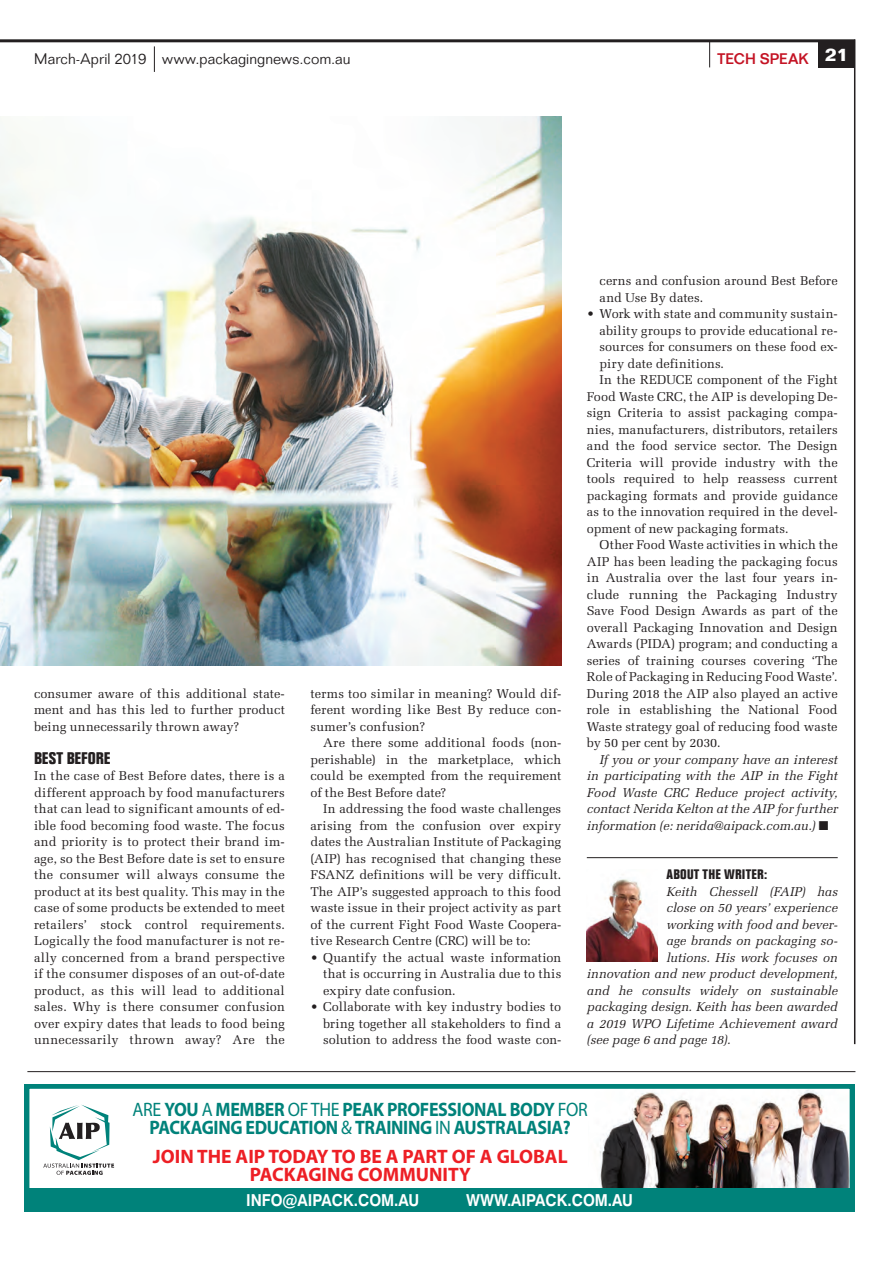
<style>
.page{position:relative;width:893px;height:1263px;background:#fff}
.page>*{position:absolute;margin:0;border:0;box-sizing:border-box;transform-origin:0 0}
.t1{font:700 19.5px/18px "Myriad Pro";letter-spacing:-.02em;color:#00827a;text-align:center;scale:.92 1}
.t2{font:700 19.5px/18px "Myriad Pro";color:#ed1f25;text-align:center}
.t3{font:700 18px "Folio Std";color:#fff}
.t4{font:700 16.5px "Swiss 721 BT";color:#fff;scale:.91 1}
.t5{font:700 condensed 16.5px "Folio Std";letter-spacing:-.005em;color:#231f20;scale:1.1 1}
.t6{font:300 15px "Folio Std";letter-spacing:.005em;color:#231f20}
.t7{font:500 15px "Folio Std";letter-spacing:.01em;color:#c41324}
.t8{font:700 condensed 13.5px "Folio Std";letter-spacing:.02em;color:#231f20;scale:1.1 1}
.t9{font:12.75px/16.5px "Melior LT Std";letter-spacing:.01em;color:#231f20;text-align:justify}
.t10{font:italic 12.75px "Melior LT Std";color:#231f20}
.t11{font:12.75px "Melior LT Std";letter-spacing:.03em;color:#231f20}
.s1{font-weight:400}
</style>
<div class="page">
<hr style="left:0;top:39px;width:855px;height:3px;background:#231f20">
<div style="left:819px;top:41px;width:36px;height:27px;background:#231f20"></div>
<img style="left:0;top:117px;width:561px;height:548px">
<svg style="left:154px;top:46px;width:1px;height:26px"></svg>
<svg style="left:709px;top:42px;width:1px;height:25px"></svg>
<svg style="left:25px;top:1084px;width:829px;height:104px"></svg>
<div style="left:25px;top:1188px;width:829px;height:24px;background:#00827a"></div>
<svg style="left:43px;top:1104px;width:71px;height:71px"></svg>
<hr style="left:854px;top:39px;width:1px;height:1005px;background:#231f20">
<hr style="left:27px;top:1071px;width:828px;height:1px;background:#231f20">
<hr style="left:587px;top:857px;width:251px;height:1px;background:#231f20">
<img style="left:587px;top:879px;width:71px;height:82px">
<p class="t6" style="left:34px;top:50px;width:318px">March-April 2019 www.packagingnews.com.au</p>
<p class="t7" style="left:717px;top:50px;width:92px">TECH SPEAK</p>
<p class="t3" style="left:825px;top:43px;width:25px">21</p>
<p class="t9" style="left:34px;top:685px;width:252px">consumer aware of this additional state&shy;ment and has this led to further product being unnecessarily thrown away?</p>
<p class="t5" style="left:34px;top:749px;width:71px">BEST BEFORE</p>
<p class="t9" style="left:34px;top:767px;width:252px">In the case of Best Before dates, there is a different approach by food manufacturers that can lead to significant amounts of ed&shy;ible food becoming food waste. The focus and priority is to protect their brand im&shy;age, so the Best Before date is set to ensure the consumer will always consume the product at its best quality. This may in the case of some products be extended to meet retailers’ stock control requirements.<br>Logically the food manufacturer is not re&shy;ally concerned from a brand perspective if the consumer disposes of an out-of-date product, as this will lead to additional sales. Why is there consumer confusion over expiry dates that leads to food being unnecessarily thrown away? Are the</p>
<p class="t11" style="left:310px;top:686px;width:252px">terms too similar in meaning? Would dif-</p>
<p class="t9" style="left:310px;top:701px;width:252px">ferent wording like Best By reduce con-</p>
<p class="t9" style="left:310px;top:718px;width:116px">sumer’s confusion?</p>
<p class="t9" style="left:323px;top:734px;width:240px">Are there some additional foods (non-</p>
<p class="t9" style="left:310px;top:751px;width:252px">perishable) in the marketplace, which</p>
<p class="t9" style="left:310px;top:767px;width:252px">could be exempted from the requirement</p>
<p class="t9" style="left:310px;top:784px;width:137px">of the Best Before date?</p>
<p class="t9" style="left:323px;top:800px;width:240px">In addressing the food waste challenges</p>
<p class="t9" style="left:310px;top:817px;width:252px">arising from the confusion over expiry</p>
<p class="t9" style="left:310px;top:833px;width:252px">dates the Australian Institute of Packaging</p>
<p class="t9" style="left:310px;top:850px;width:252px">(AIP) has recognised that changing these</p>
<p class="t9" style="left:310px;top:866px;width:252px">FSANZ definitions will be very difficult.</p>
<p class="t9" style="left:310px;top:883px;width:252px">The AIP’s suggested approach to this food</p>
<p class="t9" style="left:310px;top:899px;width:252px">waste issue in their project activity as part</p>
<p class="t9" style="left:310px;top:916px;width:252px">of the current Fight Food Waste Coopera-</p>
<p class="t9" style="left:310px;top:932px;width:222px">tive Research Centre (CRC) will be to:</p>
<p class="t9" style="left:323px;top:949px;width:240px;text-indent:-13px">• Quantify the actual waste information that is occurring in Australia due to this expiry date confusion.</p>
<p class="t9" style="left:323px;top:998px;width:240px;text-indent:-13px">• Collaborate with key industry bodies to bring together all stakeholders to find a solution to address the food waste con-</p>
<p class="t9" style="left:600px;top:272px;width:240px">cerns and confusion around Best Before and Use By dates.</p>
<p class="t9" style="left:587px;top:305px;width:252px">• Work with state and community sustain-</p>
<p class="t9" style="left:600px;top:322px;width:240px">ability groups to provide educational re-</p>
<p class="t9" style="left:600px;top:338px;width:240px">sources for consumers on these food ex-</p>
<p class="t9" style="left:600px;top:355px;width:126px">piry date definitions.</p>
<p class="t9" style="left:600px;top:371px;width:240px">In the REDUCE component of the Fight</p>
<p class="t9" style="left:587px;top:388px;width:252px">Food Waste CRC, the AIP is developing De-</p>
<p class="t9" style="left:587px;top:404px;width:252px">sign Criteria to assist packaging compa-</p>
<p class="t9" style="left:587px;top:421px;width:252px">nies, manufacturers, distributors, retailers</p>
<p class="t9" style="left:587px;top:437px;width:252px">and the food service sector. The Design</p>
<p class="t9" style="left:587px;top:454px;width:252px">Criteria will provide industry with the</p>
<p class="t9" style="left:587px;top:470px;width:252px">tools required to help reassess current</p>
<p class="t9" style="left:587px;top:487px;width:252px">packaging formats and provide guidance</p>
<p class="t9" style="left:587px;top:503px;width:252px">as to the innovation required in the devel-</p>
<p class="t9" style="left:587px;top:520px;width:203px">opment of new packaging formats.</p>
<p class="t9" style="left:600px;top:536px;width:240px">Other Food Waste activities in which the</p>
<p class="t9" style="left:587px;top:553px;width:252px">AIP has been leading the packaging focus</p>
<p class="t9" style="left:587px;top:569px;width:252px">in Australia over the last four years in-</p>
<p class="t9" style="left:587px;top:586px;width:252px">clude running the Packaging Industry</p>
<p class="t9" style="left:587px;top:602px;width:252px">Save Food Design Awards as part of the</p>
<p class="t9" style="left:587px;top:619px;width:252px">overall Packaging Innovation and Design</p>
<p class="t9" style="left:587px;top:635px;width:252px">Awards (PIDA) program; and conducting a</p>
<p class="t9" style="left:587px;top:652px;width:252px">series of training courses covering ‘The</p>
<p class="t9" style="left:587px;top:668px;width:252px">Role of Packaging in Reducing Food Waste’.</p>
<p class="t9" style="left:587px;top:685px;width:252px">During 2018 the AIP also played an active</p>
<p class="t9" style="left:587px;top:701px;width:252px">role in establishing the National Food</p>
<p class="t9" style="left:587px;top:718px;width:252px">Waste strategy goal of reducing food waste</p>
<p class="t9" style="left:587px;top:734px;width:135px">by 50 per cent by 2030.</p>
<p class="t10" style="left:600px;top:752px;width:240px">If you or your company have an interest</p>
<p class="t10" style="left:587px;top:768px;width:252px">in participating with the AIP in the Fight</p>
<p class="t10" style="left:587px;top:785px;width:252px">Food Waste CRC Reduce project activity,</p>
<p class="t10" style="left:587px;top:801px;width:252px">contact Nerida Kelton at the AIP for further</p>
<p class="t10" style="left:587px;top:818px;width:243px">information (e: nerida@aipack.com.au.) ■</p>
<p class="t8" style="left:666px;top:867px;width:93px">ABOUT THE WRITER:</p>
<p class="t10" style="left:666px;top:884px;width:173px">Keith Chessell (FAIP) has</p>
<p class="t10" style="left:666px;top:900px;width:173px">close on 50 years’ experience</p>
<p class="t10" style="left:666px;top:917px;width:173px">working with food and bever-</p>
<p class="t10" style="left:666px;top:933px;width:173px">age brands on packaging so-</p>
<p class="t10" style="left:666px;top:950px;width:173px">lutions. His work focuses on</p>
<p class="t10" style="left:587px;top:966px;width:252px">innovation and new product development,</p>
<p class="t10" style="left:587px;top:983px;width:252px">and he consults widely on sustainable</p>
<p class="t10" style="left:587px;top:999px;width:252px">packaging design. Keith has been awarded</p>
<p class="t10" style="left:587px;top:1016px;width:252px">a 2019 WPO Lifetime Achievement award</p>
<p class="t10" style="left:587px;top:1032px;width:145px">(see page 6 and page 18).</p>
<p class="t1" style="left:133px;top:1100px;width:496px"><span class="s1">ARE</span> YOU <span class="s1">A</span> MEMBER <span class="s1">OF THE</span> PEAK PROFESSIONAL BODY <span class="s1">FOR<br></span>PACKAGING EDUCATION <span class="s1">&amp;</span> TRAINING <span class="s1">IN</span> AUSTRALASIA?</p>
<p class="t2" style="left:153px;top:1146px;width:416px">JOIN THE AIP TODAY TO BE A PART OF A GLOBAL<br>PACKAGING COMMUNITY</p>
<p class="t4" style="left:246px;top:1190px;width:192px">INFO@AIPACK.COM.AU</p>
<p class="t4" style="left:466px;top:1190px;width:185px">WWW.AIPACK.COM.AU</p>
</div>
